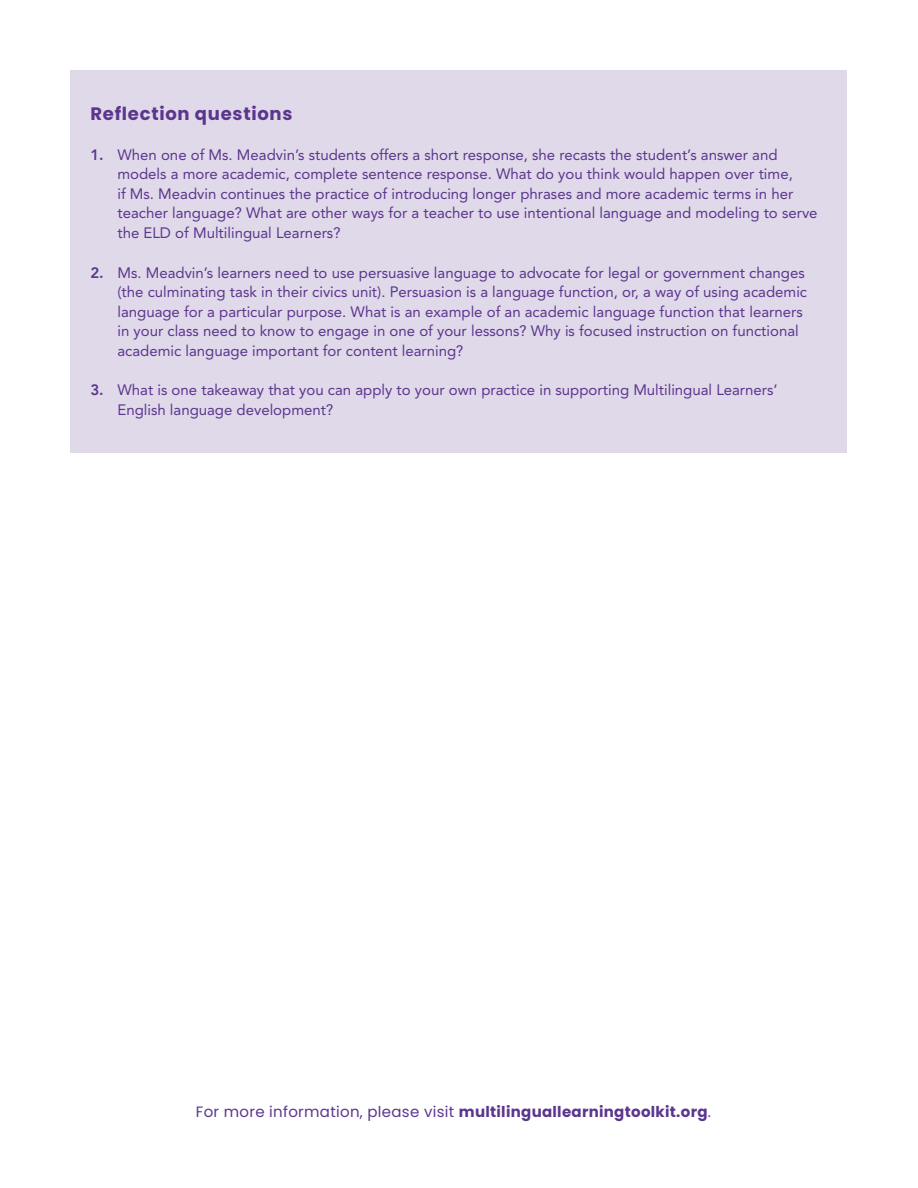
<style>
.page{position:relative;width:918px;height:1188px;background:#fff}
.page>*{position:absolute;margin:0;border:0;box-sizing:border-box;transform-origin:0 0}
.blue_subhead{font:700 18px "Poppins";letter-spacing:.04em;color:#5c368e}
.t1{font:15px/19.5px "Avenir LT Std";color:#5c368e}
.t2{font:15px "Poppins";letter-spacing:.02em;color:#5c368e}
.s1{font-family:"Avenir";font-weight:800}
.s2{font-weight:700}
</style>
<div class="page">
<div style="left:70px;top:70px;width:777px;height:383px;background:#e0d9e9"></div>
<p class="blue_subhead" style="left:90px;top:103px;width:204px">Reflection questions</p>
<p class="t1" style="left:117px;top:145px;width:702px;text-indent:-27px"><span class="s1">1.</span> When one of Ms. Meadvin’s students offers a short response, she recasts the student’s answer and models a more academic, complete sentence response. What do you think would happen over time,<br>if Ms. Meadvin continues the practice of introducing longer phrases and more academic terms in her teacher language? What are other ways for a teacher to use intentional language and modeling to serve the ELD of Multilingual Learners?</p>
<p class="t1" style="left:117px;top:263px;width:691px;text-indent:-27px"><span class="s1">2.</span> Ms. Meadvin’s learners need to use persuasive language to advocate for legal or government changes (the culminating task in their civics unit). Persuasion is a language function, or, a way of using academic language for a particular purpose. What is an example of an academic language function that learners in your class need to know to engage in one of your lessons? Why is focused instruction on functional academic language important for content learning?</p>
<p class="t1" style="left:117px;top:380px;width:662px;text-indent:-27px"><span class="s1">3.</span> What is one takeaway that you can apply to your own practice in supporting Multilingual Learners’<br>English language development?</p>
<p class="t2" style="left:196px;top:1103px;width:517px">For more information, please visit <span class="s2">multilinguallearningtoolkit.org</span>.</p>
</div>
